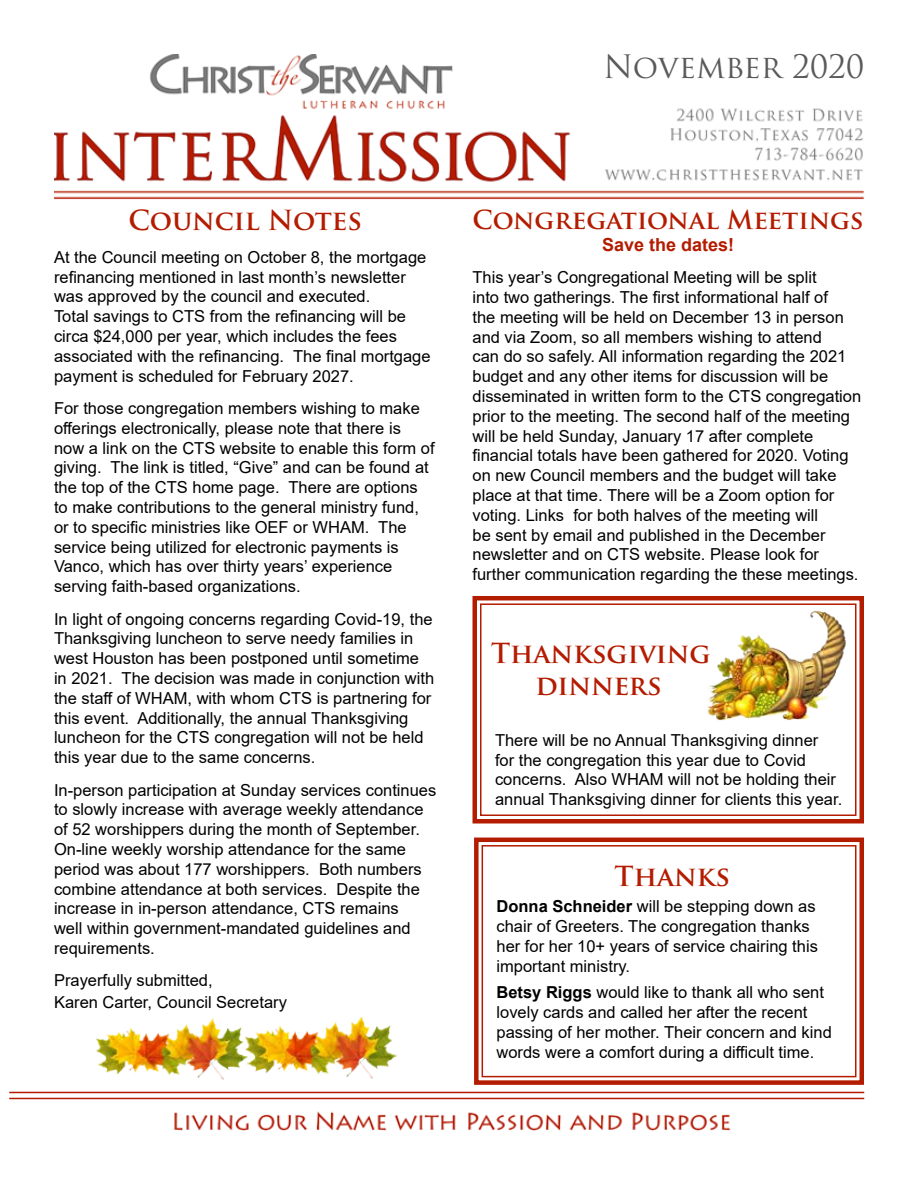
<style>
.page{position:relative;width:918px;height:1188px;background:#fff}
.page>*{position:absolute;margin:0;border:0;box-sizing:border-box;transform-origin:0 0}
.t1{font:31.5px "Trajan Pro";color:#5a5a5a}
.t2{font:700 27px/32.4px "Trajan Pro";color:#b41c00;text-align:center}
.t3{font:700 25.5px "Trajan Pro";color:#b41c00}
.t4{font:700 18px "Arial";color:#b41c00}
.t5{font:16.5px/19.8px "Arial";color:#000}
.s1{font-weight:700}
</style>
<div class="page">
<img style="left:174px;top:1111px;width:557px;height:20px">
<hr style="left:9px;top:1098px;width:855px;height:1px;background:#b41c00">
<hr style="left:9px;top:1092px;width:855px;height:1px;background:#b41c00">
<img style="left:54px;top:54px;width:810px;height:146px">
<svg style="left:472px;top:596px;width:392px;height:228px"></svg>
<div style="left:480px;top:603px;width:377px;height:213px;border:2px solid #b41c00"></div>
<img style="left:704px;top:601px;width:142px;height:130px">
<svg style="left:474px;top:837px;width:390px;height:248px"></svg>
<div style="left:482px;top:845px;width:375px;height:232px;border:2px solid #b41c00"></div>
<img style="left:96px;top:1018px;width:147px;height:62px">
<img style="left:243px;top:1018px;width:154px;height:61px">
<h1 class="t1" style="left:604px;top:46px;width:262px">November 2020</h1>
<h2 class="t2" style="left:128px;top:205px;width:235px">Council Notes</h2>
<p class="t5" style="left:54px;top:247px;width:378px">At the Council meeting on October 8, the mortgage refinancing mentioned in last month’s newsletter was approved by the council and executed.<br>Total savings to CTS from the refinancing will be circa $24,000 per year, which includes the fees associated with the refinancing. The final mortgage payment is scheduled for February 2027.</p>
<p class="t5" style="left:54px;top:398px;width:382px">For those congregation members wishing to make offerings electronically, please note that there is now a link on the CTS website to enable this form of giving. The link is titled, “Give” and can be found at the top of the CTS home page. There are options to make contributions to the general ministry fund, or to specific ministries like OEF or WHAM. The service being utilized for electronic payments is Vanco, which has over thirty years’ experience serving faith-based organizations.</p>
<p class="t5" style="left:54px;top:609px;width:382px">In light of ongoing concerns regarding Covid-19, the Thanksgiving luncheon to serve needy families in west Houston has been postponed until sometime in 2021. The decision was made in conjunction with the staff of WHAM, with whom CTS is partnering for this event. Additionally, the annual Thanksgiving luncheon for the CTS congregation will not be held this year due to the same concerns.</p>
<p class="t5" style="left:54px;top:780px;width:384px">In-person participation at Sunday services continues to slowly increase with average weekly attendance of 52 worshippers during the month of September.<br>On-line weekly worship attendance for the same period was about 177 worshippers. Both numbers combine attendance at both services. Despite the increase in in-person attendance, CTS remains<br>well within government-mandated guidelines and requirements.</p>
<p class="t5" style="left:54px;top:970px;width:234px;line-height:21.6px">Prayerfully submitted,<br>Karen Carter, Council Secretary</p>
<h3 class="t3" style="left:472px;top:204px;width:393px">Congregational Meetings</h3>
<p class="t4" style="left:602px;top:232px;width:134px">Save the dates!</p>
<p class="t5" style="left:472px;top:267px;width:390px">This year’s Congregational Meeting will be split<br>into two gatherings. The first informational half of<br>the meeting will be held on December 13 in person and via Zoom, so all members wishing to attend<br>can do so safely. All information regarding the 2021 budget and any other items for discussion will be disseminated in written form to the CTS congregation prior to the meeting. The second half of the meeting will be held Sunday, January 17 after complete financial totals have been gathered for 2020. Voting on new Council members and the budget will take place at that time. There will be a Zoom option for voting. Links for both halves of the meeting will<br>be sent by email and published in the December newsletter and on CTS website. Please look for further communication regarding the these meetings.</p>
<h2 class="t2" style="left:491px;top:637px;width:221px">Thanksgiving dinners</h2>
<p class="t5" style="left:495px;top:730px;width:349px">There will be no Annual Thanksgiving dinner<br>for the congregation this year due to Covid concerns. Also WHAM will not be holding their annual Thanksgiving dinner for clients this year.</p>
<h2 class="t2" style="left:615px;top:860px;width:117px">Thanks</h2>
<p class="t5" style="left:497px;top:897px;width:323px"><span class="s1">Donna Schneider</span> will be stepping down as chair of Greeters. The congregation thanks her for her 10+ years of service chairing this important ministry.</p>
<p class="t5" style="left:497px;top:983px;width:337px"><span class="s1">Betsy Riggs</span> would like to thank all who sent lovely cards and called her after the recent passing of her mother. Their concern and kind words were a comfort during a difficult time.</p>
</div>
